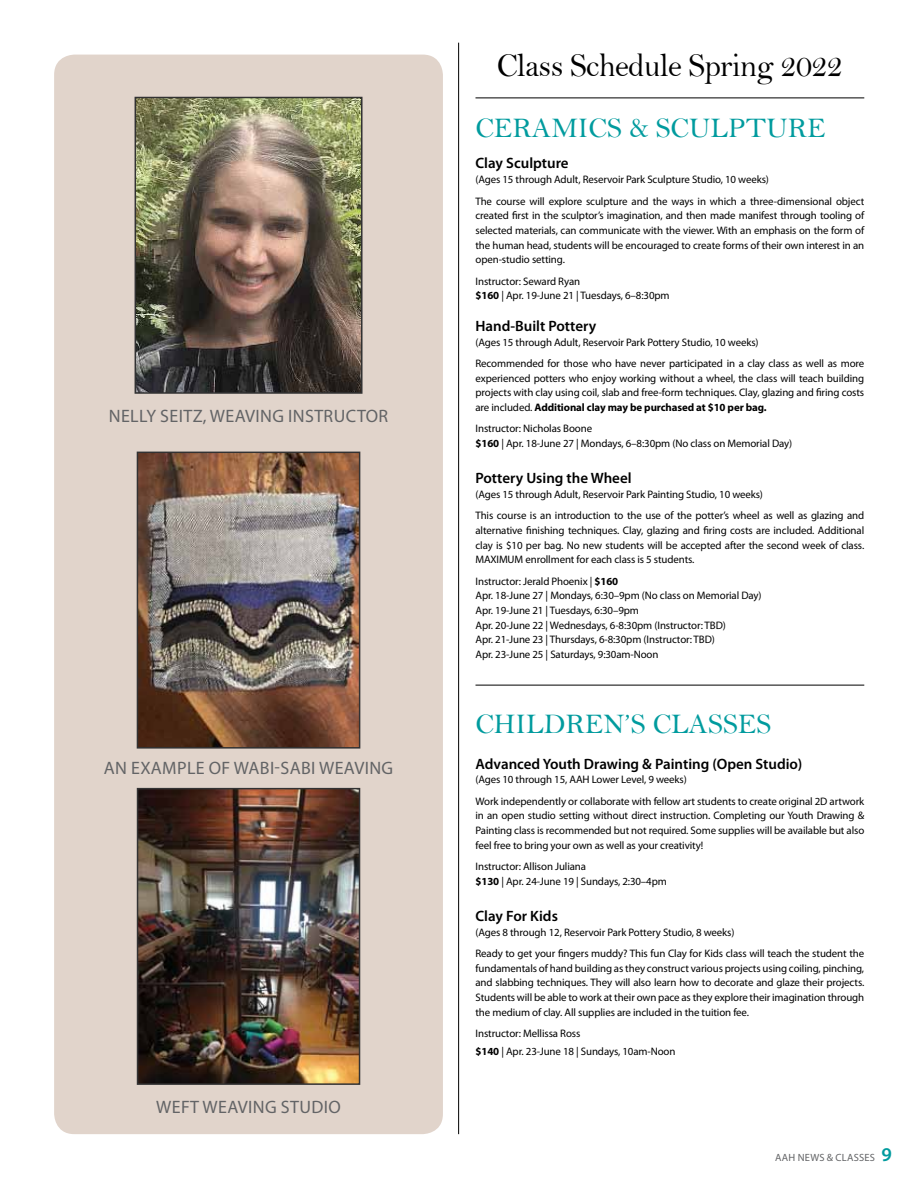
<style>
.page{position:relative;width:918px;height:1188px;background:#fff}
.page>*{position:absolute;margin:0;border:0;box-sizing:border-box;transform-origin:0 0}
.t1{font:33.45px "Bell";letter-spacing:-.02em;color:#000;scale:.96 1}
.t2{font:28.5px "Bell";color:#009b9e}
.t3{font:18px "Myriad Pro";letter-spacing:.02em;color:#636466}
.t4{font:600 15px "Myriad Pro";color:#000}
.t5{font:10.8px/14.7px "Myriad Pro";letter-spacing:-.01em;color:#000}
.t6{font:10.5px "Myriad Pro";letter-spacing:.02em;color:#636466}
.s1{font-weight:700}
.s2{font-weight:600;font-size:19.5px;color:#009b9e}
</style>
<div class="page">
<hr style="left:476px;top:98px;width:388px;height:1px;background:#000">
<hr style="left:476px;top:685px;width:388px;height:1px;background:#000">
<hr style="left:458px;top:43px;width:1px;height:1091px;background:#000">
<div style="left:54px;top:55px;width:389px;height:1079px;background:#e1d4cb;border-radius:20px"></div>
<img style="left:134px;top:96px;width:229px;height:298px">
<img style="left:136px;top:451px;width:225px;height:298px">
<img style="left:136px;top:787px;width:225px;height:298px">
<h3 class="t3" style="left:109px;top:405px;width:22px">Nelly</h3>
<h3 class="t3" style="left:160px;top:405px;width:62px">se itz, weav</h3>
<h3 class="t3" style="left:256px;top:405px;width:80px">ing instruc</h3>
<h3 class="t3" style="left:357px;top:405px;width:21px">tor</h3>
<h3 class="t3" style="left:104px;top:757px;width:39px">an example</h3>
<h3 class="t3" style="left:209px;top:757px;width:38px">of wab</h3>
<h3 class="t3" style="left:270px;top:757px;width:62px">i-sabi weav</h3>
<h3 class="t3" style="left:365px;top:757px;width:17px">ing</h3>
<h3 class="t3" style="left:156px;top:1095px;width:12px">wef</h3>
<h3 class="t3" style="left:190px;top:1095px;width:25px">t weav</h3>
<h3 class="t3" style="left:248px;top:1095px;width:92px">ing studio</h3>
<h1 class="t1" style="left:497px;top:46px;width:362px">Class Schedule Spring 2022</h1>
<h2 class="t2" style="left:476px;top:111px;width:352px">CERAMICS &amp; SCULPTURE</h2>
<h3 class="t4" style="left:476px;top:154px;width:95px">Clay Sculpture</h3>
<p class="t5" style="left:476px;top:169px;width:390px;line-height:21.5px">(Ages 15 through Adult, Reservoir Park Sculpture Studio, 10 weeks)<br>The course will explore sculpture and the ways in which a three-dimensional object</p>
<p class="t5" style="left:476px;top:208px;width:390px;text-align:justify">created first in the sculptor’s imagination, and then made manifest through tooling of selected materials, can communicate with the viewer. With an emphasis on the form of the human head, students will be encouraged to create forms of their own interest in an open-studio setting.</p>
<p class="t5" style="left:476px;top:274px;width:196px">I nstructor: Seward Ryan<br><span class="s1">$160</span> | Apr. 19-June 21 | Tuesdays, 6–8:30pm</p>
<h3 class="t4" style="left:476px;top:316px;width:122px">Hand-Built Pottery</h3>
<p class="t5" style="left:476px;top:331px;width:390px;line-height:21.5px">(Ages 15 through Adult, Reservoir Park Pottery Studio, 10 weeks)<br>Recommended for those who have never participated in a clay class as well as more</p>
<p class="t5" style="left:476px;top:371px;width:390px;text-align:justify">experienced potters who enjoy working without a wheel, the class will teach building projects with clay using coil, slab and free-form techniques. Clay, glazing and firing costs are included. <span class="s1">Additional clay may be purchased at $10 per bag.</span></p>
<p class="t5" style="left:476px;top:421px;width:318px">I nstructor: Nicholas Boone<br><span class="s1">$160</span> | Apr. 18-June 27 | Mondays, 6–8:30pm (No class on Memorial Day)</p>
<h3 class="t4" style="left:476px;top:469px;width:158px">Pottery Using the Wheel</h3>
<p class="t5" style="left:476px;top:484px;width:390px;line-height:21.5px">(Ages 15 through Adult, Reservoir Park Painting Studio, 10 weeks)<br>This course is an introduction to the use of the potter’s wheel as well as glazing and</p>
<p class="t5" style="left:476px;top:523px;width:390px;text-align:justify">alternative finishing techniques. Clay, glazing and firing costs are included. Additional clay is $10 per bag. No new students will be accepted after the second week of class.<br>MAXIMUM enrollment for each class is 5 students.</p>
<p class="t5" style="left:476px;top:574px;width:288px">I nstructor: Jerald Phoenix | <span class="s1">$160<br></span>Apr. 18-June 27 | Mondays, 6:30–9pm (No class on Memorial Day)<br>Apr. 19-June 21 | Tuesdays, 6:30–9pm<br>Apr. 20-June 22 | Wednesdays, 6-8:30pm (I nstructor: TBD)<br>Apr. 21-June 23 | Thursdays, 6-8:30pm (I nstructor: TBD)<br>Apr. 23-June 25 | Saturdays, 9:30am-Noon</p>
<h2 class="t2" style="left:476px;top:707px;width:298px">CHILDREN’S CLASSES</h2>
<h3 class="t4" style="left:476px;top:754px;width:328px">Advanced Youth Drawing &amp; Painting (Open Studio)</h3>
<p class="t5" style="left:476px;top:769px;width:390px;line-height:21.5px">(Ages 10 through 15, AAH Lower Level, 9 weeks)<br>Work independently or collaborate with fellow art students to create original 2D artwork</p>
<p class="t5" style="left:476px;top:808px;width:390px;text-align:justify">in an open studio setting without direct instruction. Completing our Youth Drawing &amp; Painting class is recommended but not required. Some supplies will be available but also feel free to bring your own as well as your creativity!</p>
<p class="t5" style="left:476px;top:859px;width:193px">I nstructor: Allison Juliana<br><span class="s1">$130</span> | Apr. 24-June 19 | Sundays, 2:30–4pm</p>
<h3 class="t4" style="left:476px;top:906px;width:84px">Clay For Kids</h3>
<p class="t5" style="left:476px;top:921px;width:390px;line-height:21.5px">(Ages 8 through 12, Reservoir Park Pottery Studio, 8 weeks)<br>Ready to get your fingers muddy? This fun Clay for Kids class will teach the student the</p>
<p class="t5" style="left:475px;top:961px;width:390px;text-align:justify">fundamentals of hand building as they construct various projects using coiling, pinching, and slabbing techniques. They will also learn how to decorate and glaze their projects.<br>Students will be able to work at their own pace as they explore their imagination through the medium of clay. All supplies are included in the tuition fee.</p>
<p class="t5" style="left:475px;top:1024px;width:202px;line-height:18px">I nstructor: Mellissa Ross<br><span class="s1">$140</span> | Apr. 23-June 18 | Sundays, 10am-Noon</p>
<p class="t6" style="left:775px;top:1151px;width:118px">AAH NEWS &amp; CLASSES <span class="s2">9</span></p>
</div>
